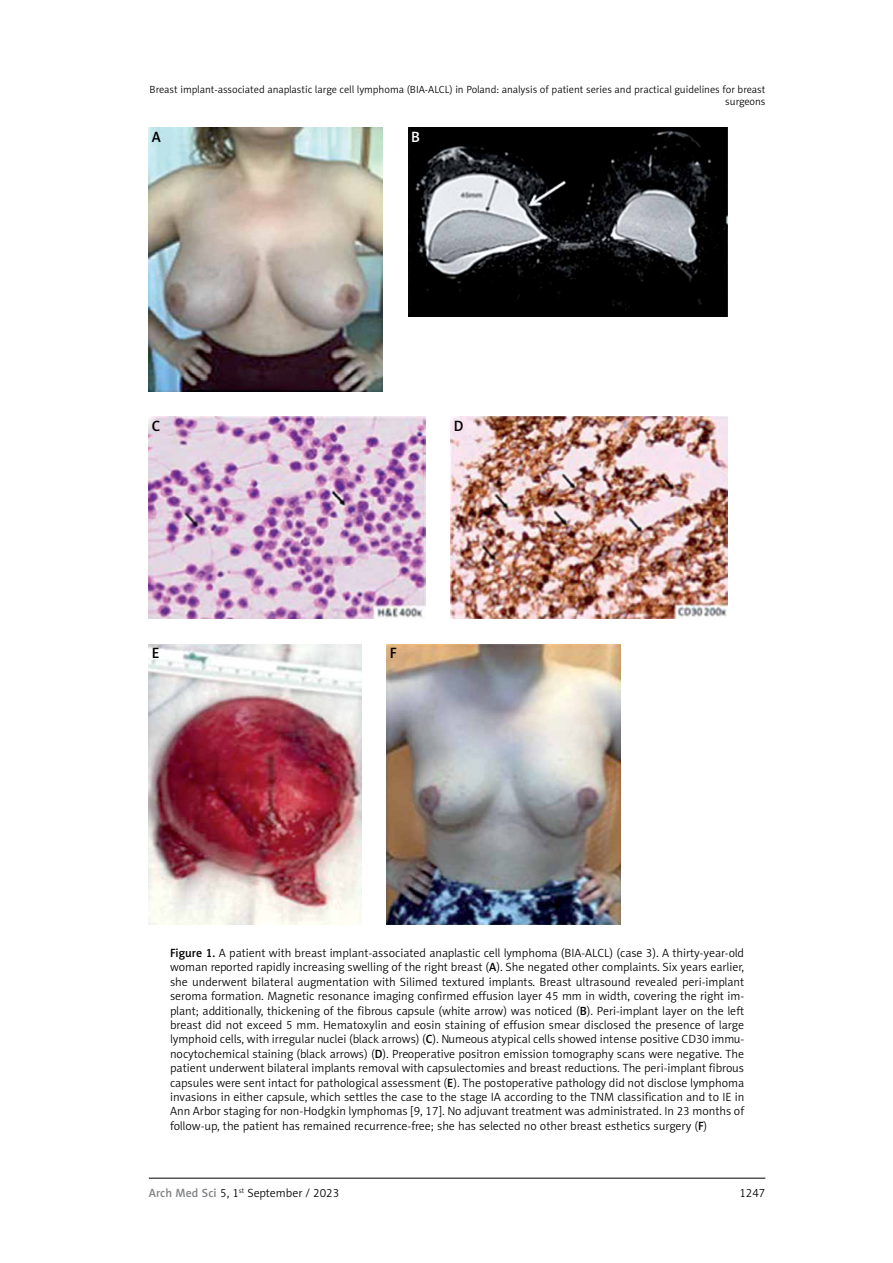
<style>
.page{position:relative;width:893px;height:1263px;background:#fff}
.page>*{position:absolute;margin:0;border:0;box-sizing:border-box;transform-origin:0 0}
.t1{font:15px "Naomi Sans EFN Medium";color:#000}
.t2{font:15px "Naomi Sans EFN Medium";color:#fff}
.t3{font:12px/14.4px "Naomi Sans EFN Light";color:#000;text-align:justify}
.t4{font:10.5px/12.6px "Naomi Sans EFN Light";color:#000;text-align:right}
.s1{font-family:"Naomi Sans EFN Medium"}
.s2{font-family:"Naomi Sans EFN Medium";color:#808285}
</style>
<div class="page">
<hr style="left:149px;top:1178px;width:616px;height:1px;background:#000">
<img style="left:149px;top:128px;width:234px;height:263px">
<img style="left:149px;top:417px;width:276px;height:202px">
<img style="left:149px;top:644px;width:212px;height:281px">
<img style="left:451px;top:417px;width:276px;height:202px">
<img style="left:387px;top:644px;width:234px;height:281px">
<img style="left:408px;top:128px;width:319px;height:189px">
<p class="t4" style="left:150px;top:83px;width:617px">Breast implant-associated anaplastic large cell lymphoma (BIA-ALCL) in Poland: analysis of patient series and practical guidelines for breast surgeons</p>
<p class="t1" style="left:152px;top:127px;width:11px">A</p>
<p class="t2" style="left:411px;top:127px;width:10px">B</p>
<p class="t1" style="left:152px;top:417px;width:10px">C</p>
<p class="t1" style="left:454px;top:417px;width:11px">D</p>
<p class="t1" style="left:152px;top:644px;width:9px">E</p>
<p class="t1" style="left:390px;top:644px;width:8px">F</p>
<p class="t3" style="left:170px;top:946px;width:576px"><span class="s1">Figure 1.</span> A patient with breast implant-associated anaplastic cell lymphoma (BIA-ALCL) (case 3). A thirty-year-old woman reported rapidly increasing swelling of the right breast (<span class="s1">A</span>). She negated other complaints. Six years earlier, she underwent bilateral augmentation with Silimed textured implants. Breast ultrasound revealed peri-implant seroma formation. Magnetic resonance imaging confirmed effusion layer 45 mm in width, covering the right im&shy;plant; additionally, thickening of the fibrous capsule (white arrow) was noticed (<span class="s1">B</span>). Peri-implant layer on the left breast did not exceed 5 mm. Hematoxylin and eosin staining of effusion smear disclosed the presence of large lymphoid cells, with irregular nuclei (black arrows) (<span class="s1">C</span>). Numeous atypical cells showed intense positive CD30 immu&shy;nocytochemical staining (black arrows) (<span class="s1">D</span>). Preoperative positron emission tomography scans were negative. The patient underwent bilateral implants removal with capsulectomies and breast reductions. The peri-implant fibrous capsules were sent intact for pathological assessment (<span class="s1">E</span>). The postoperative pathology did not disclose lymphoma invasions in either capsule, which settles the case to the stage IA according to the TNM classification and to IE in Ann Arbor staging for non-Hodgkin lymphomas [9, 17]. No adjuvant treatment was administrated. In 23 months of follow-up, the patient has remained recurrence-free; she has selected no other breast esthetics surgery (<span class="s1">F</span>)</p>
<p class="t3" style="left:149px;top:1186px;width:192px"><span class="s2">Arch Med Sci</span> 5, 1<sup>st</sup> September / 2023</p>
<p class="t3" style="left:739px;top:1186px;width:27px">1247</p>
</div>
